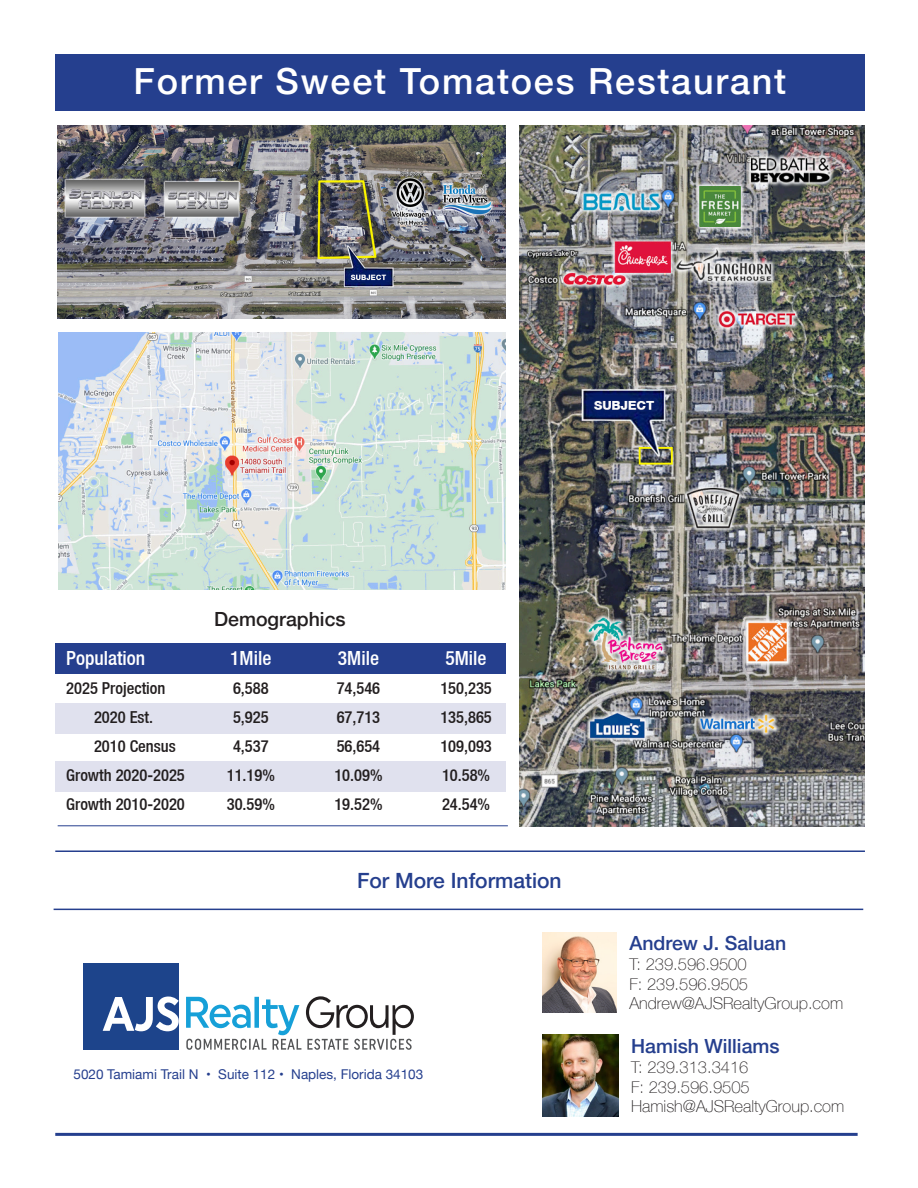
<style>
.page{position:relative;width:918px;height:1188px;background:#fff}
.page>*{position:absolute;margin:0;border:0;box-sizing:border-box;transform-origin:0 0}
.t1{font:500 36px "Helvetica Neue LT";letter-spacing:.05em;color:#fff}
.t2{font:500 21px "Helvetica Neue LT";color:#253f8e}
.t3{font:500 19.5px "Helvetica Neue LT";color:#253f8e}
.t4{font:500 condensed 19.5px "Helvetica Neue LT";color:#fff}
.t5{font:500 19.5px "Helvetica Neue LT";color:#231f20}
.t6{font:500 condensed 16.5px "Helvetica Neue LT";color:#231f20}
.t7{font:100 16.5px "Helvetica Neue LT";color:#231f20}
.t8{font:13.5px "Helvetica Neue";color:#253f8e}
</style>
<div class="page">
<svg style="left:186px;top:996px;width:228px;height:54px"></svg>
<div style="left:83px;top:963px;width:95px;height:87px;background:#1d448b"></div>
<svg style="left:103px;top:997px;width:76px;height:34px"></svg>
<div style="left:55px;top:54px;width:810px;height:57px;background:#253f8e"></div>
<hr style="left:55px;top:1133px;width:803px;height:3px;background:#253f8e">
<hr style="left:55px;top:850px;width:810px;height:2px;background:#253f8e">
<hr style="left:54px;top:909px;width:809px;height:1px;background:#253f8e">
<img style="left:542px;top:1035px;width:76px;height:82px">
<img style="left:57px;top:125px;width:448px;height:194px">
<img style="left:519px;top:125px;width:346px;height:702px">
<img style="left:542px;top:932px;width:75px;height:81px">
<div style="left:55px;top:761px;width:451px;height:31px;background:#e0e1ee"></div>
<div style="left:55px;top:703px;width:451px;height:31px;background:#e0e1ee"></div>
<div style="left:55px;top:643px;width:451px;height:31px;background:#253f8e"></div>
<hr style="left:58px;top:825px;width:450px;height:1px;background:#253f8e">
<img style="left:59px;top:333px;width:446px;height:257px">
<p class="t1" style="left:134px;top:60px;width:654px">Former Sweet Tomatoes Restaurant</p>
<p class="t5" style="left:214px;top:607px;width:133px">Demographics</p>
<p class="t4" style="left:66px;top:646px;width:81px">Population</p>
<p class="t4" style="left:230px;top:646px;width:43px">1Mile</p>
<p class="t4" style="left:338px;top:646px;width:43px">3Mile</p>
<p class="t4" style="left:446px;top:646px;width:43px">5Mile</p>
<p class="t6" style="left:66px;top:678px;width:101px">2025 Projection</p>
<p class="t6" style="left:233px;top:678px;width:37px">6,588</p>
<p class="t6" style="left:337px;top:678px;width:45px">74,546</p>
<p class="t6" style="left:440px;top:678px;width:53px">150,235</p>
<p class="t6" style="left:94px;top:707px;width:61px">2020 Est.</p>
<p class="t6" style="left:233px;top:707px;width:37px">5,925</p>
<p class="t6" style="left:337px;top:707px;width:45px">67,713</p>
<p class="t6" style="left:440px;top:707px;width:53px">135,865</p>
<p class="t6" style="left:94px;top:736px;width:83px">2010 Census</p>
<p class="t6" style="left:233px;top:736px;width:37px">4,537</p>
<p class="t6" style="left:337px;top:736px;width:45px">56,654</p>
<p class="t6" style="left:440px;top:736px;width:53px">109,093</p>
<p class="t6" style="left:66px;top:765px;width:120px">Growth 2020-2025</p>
<p class="t6" style="left:227px;top:765px;width:50px">11.19%</p>
<p class="t6" style="left:334px;top:765px;width:50px">10.09%</p>
<p class="t6" style="left:442px;top:765px;width:50px">10.58%</p>
<p class="t6" style="left:66px;top:794px;width:120px">Growth 2010-2020</p>
<p class="t6" style="left:227px;top:794px;width:50px">30.59%</p>
<p class="t6" style="left:334px;top:794px;width:50px">19.52%</p>
<p class="t6" style="left:442px;top:794px;width:50px">24.54%</p>
<p class="t2" style="left:357px;top:868px;width:206px">For More Information</p>
<p class="t8" style="left:74px;top:1064px;width:351px">5020 Tamiami Trail N • Suite 112 • Naples, Florida 34103</p>
<p class="t3" style="left:629px;top:931px;width:158px">Andrew J. Saluan</p>
<p class="t7" style="left:629px;top:955px;width:119px">T: 239.596.9500</p>
<p class="t7" style="left:629px;top:974px;width:120px">F: 239.596.9505</p>
<p class="t7" style="left:629px;top:994px;width:215px">Andrew@AJSRealtyGroup.com</p>
<p class="t3" style="left:631px;top:1034px;width:150px">Hamish Williams</p>
<p class="t7" style="left:631px;top:1057px;width:119px">T: 239.313.3416</p>
<p class="t7" style="left:631px;top:1077px;width:120px">F: 239.596.9505</p>
<p class="t7" style="left:631px;top:1097px;width:215px">Hamish@AJSRealtyGroup.com</p>
</div>
